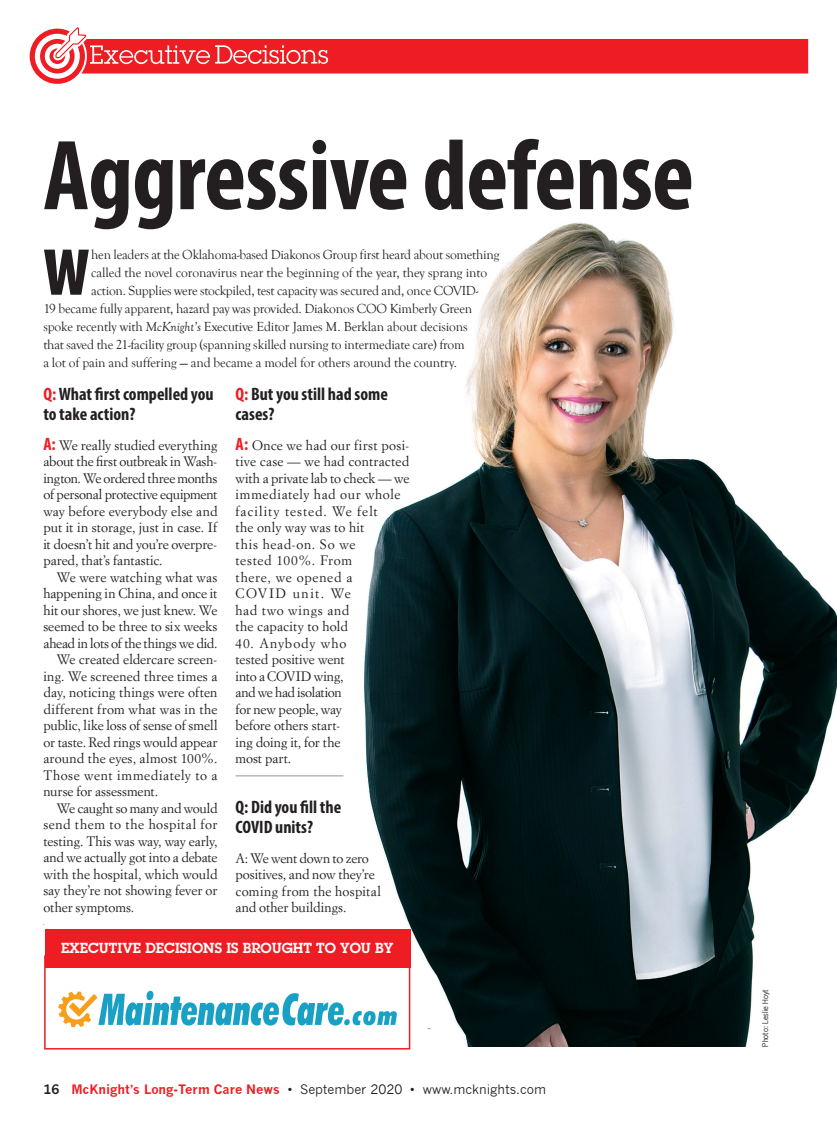
<style>
.page{position:relative;width:837px;height:1134px;background:#fff}
.page>*{position:absolute;margin:0;border:0;box-sizing:border-box;transform-origin:0 0}
.t1{font:700 condensed 100.5px "Myriad Pro";letter-spacing:-.01em;color:#231f20}
.t2{font:900 condensed 66.9px "Myriad Pro";color:#231f20}
.t3{font:700 condensed 18px/19.5px "Myriad Pro";color:#231f20}
.t4{font:600 14.25px "Lubalin Graph Std";color:#fff}
.t5{font:13.5px/16.5px "Simoncini Garamond Std";letter-spacing:.005em;color:#231f20}
.t6{font:13.5px "Goudy Old Style T";letter-spacing:-.015em;color:#231f20}
.t7{font:13.5px/16.5px "Simoncini Garamond Std";letter-spacing:.03em;color:#231f20}
.t8{font:13.5px "Simoncini Garamond Std";letter-spacing:-.015em;color:#231f20}
.t9{font:13.5px "Simoncini Garamond Std";letter-spacing:.04em;color:#231f20}
.t10{font:13.5px "Simoncini Garamond Std";letter-spacing:-.025em;color:#231f20}
.t11{font:12.75px "News Gothic";color:#231f20}
.t12{font:7.5px "News Gothic Std";color:#231f20}
.s1{font-style:italic}
.s2{color:#ee1d23}
.s3{font-family:"Myriad Pro";font-weight:700;font-stretch:condensed;font-size:18px;color:#ee1d23}
.s4{font-weight:700}
.s5{font-weight:700;color:#ee1d23}
</style>
<div class="page">
<img style="left:301px;top:222px;width:536px;height:824px">
<svg style="left:30px;top:27px;width:778px;height:57px"></svg>
<hr style="left:235px;top:776px;width:108px;height:1px;background:#939598">
<div style="left:44px;top:955px;width:366px;height:94px;background:#fff;border:2px solid #ee1d23"></div>
<div style="left:45px;top:930px;width:365px;height:38px;background:#ee1d23"></div>
<svg style="left:58px;top:991px;width:339px;height:36px"></svg>
<h1 class="t1" style="left:43px;top:113px;width:652px">Aggressive defense</h1>
<h2 class="t2" style="left:43px;top:230px;width:48px">W</h2>
<p class="t6" style="left:91px;top:247px;width:410px">hen leaders at the Oklahoma-based Diakonos Group first heard about something</p>
<p class="t6" style="left:91px;top:265px;width:398px">called the novel coronavirus near the beginning of the year, they sprang into</p>
<p class="t6" style="left:91px;top:283px;width:389px">action. Supplies were stockpiled, test capacity was secured and, once COVID-</p>
<p class="t6" style="left:43px;top:301px;width:430px">19 became fully apparent, hazard pay was provided. Diakonos COO Kimberly Green</p>
<p class="t6" style="left:43px;top:319px;width:426px">spoke recently with <span class="s1">McKnight’s</span> Executive Editor James M. Berklan about decisions</p>
<p class="t6" style="left:43px;top:337px;width:423px">that saved the 21-facility group (spanning skilled nursing to intermediate care) from</p>
<p class="t6" style="left:43px;top:355px;width:415px">a lot of pain and suffering — and became a model for others around the country.</p>
<h3 class="t3" style="left:43px;top:384px;width:172px"><span class="s2">Q:</span> What first compelled you to take action?</h3>
<p class="t5" style="left:43px;top:437px;width:176px;text-align:justify"><span class="s3">A:</span> We really studied everything about the first outbreak in Wash&shy;ington. We ordered three months of personal protective equipment way before everybody else and put it in storage, just in case. If it doesn’t hit and you’re overpre&shy;pared, that’s fantastic.</p>
<p class="t5" style="left:57px;top:569px;width:162px">We were watching what was</p>
<p class="t5" style="left:43px;top:585px;width:176px">happening in China, and once it</p>
<p class="t5" style="left:43px;top:602px;width:176px">hit our shores, we just knew. We</p>
<p class="t5" style="left:43px;top:618px;width:176px">seemed to be three to six weeks</p>
<p class="t8" style="left:43px;top:635px;width:176px">ahead in lots of the things we did.</p>
<p class="t5" style="left:57px;top:651px;width:162px">We created eldercare screen-</p>
<p class="t5" style="left:43px;top:668px;width:176px">ing. We screened three times a</p>
<p class="t5" style="left:43px;top:684px;width:176px">day, noticing things were often</p>
<p class="t5" style="left:43px;top:701px;width:176px">different from what was in the</p>
<p class="t5" style="left:43px;top:717px;width:176px">public, like loss of sense of smell</p>
<p class="t5" style="left:43px;top:734px;width:176px">or taste. Red rings would appear</p>
<p class="t5" style="left:43px;top:750px;width:176px">around the eyes, almost 100%.</p>
<p class="t9" style="left:43px;top:767px;width:176px">Those went immediately to a</p>
<p class="t5" style="left:43px;top:783px;width:116px">nurse for assessment.</p>
<p class="t10" style="left:57px;top:800px;width:162px">We caught so many and would</p>
<p class="t7" style="left:43px;top:816px;width:176px">send them to the hospital for</p>
<p class="t5" style="left:43px;top:833px;width:176px">testing. This was way, way early,</p>
<p class="t8" style="left:43px;top:849px;width:176px">and we actually got into a debate</p>
<p class="t5" style="left:43px;top:866px;width:176px">with the hospital, which would</p>
<p class="t5" style="left:43px;top:882px;width:176px">say they’re not showing fever or</p>
<p class="t5" style="left:43px;top:899px;width:92px">other symptoms.</p>
<h3 class="t3" style="left:235px;top:384px;width:154px"><span class="s2">Q:</span> But you still had some cases?</h3>
<p class="t7" style="left:235px;top:437px;width:175px"><span class="s3">A:</span> Once we had our first posi&shy;tive case — we had contracted with a private lab to check — we immediately had our whole facility tested. We felt<br>the only way was to hit<br>this head-on. So we<br>tested 100%. From<br>there, we opened a<br>COVID unit. We<br>had two wings and<br>the capacity to hold</p>
<p class="t5" style="left:235px;top:635px;width:112px">40. Anybody who tested positive went into a COVID wing, and we had isolation for new people, way before others start&shy;ing doing it, for the most part.</p>
<h3 class="t3" style="left:235px;top:797px;width:107px">Q: Did you fill the<br>COVID units?</h3>
<p class="t5" style="left:235px;top:849px;width:147px">A: We went down to zero positives, and now they’re coming from the hospital and other buildings.</p>
<p class="t4" style="left:61px;top:938px;width:334px">EXECUTIVE DECISIONS IS BROUGHT TO YOU BY</p>
<p class="t11" style="left:43px;top:1082px;width:504px"><span class="s4">16</span> <span class="s5">McKnight’s Long-Term Care News</span> • September 2020 • www.mcknights.com</p>
<p class="t12" style="left:761px;top:1046px;width:58px;rotate:-90deg">Photo: Leslie Hoyt</p>
</div>
